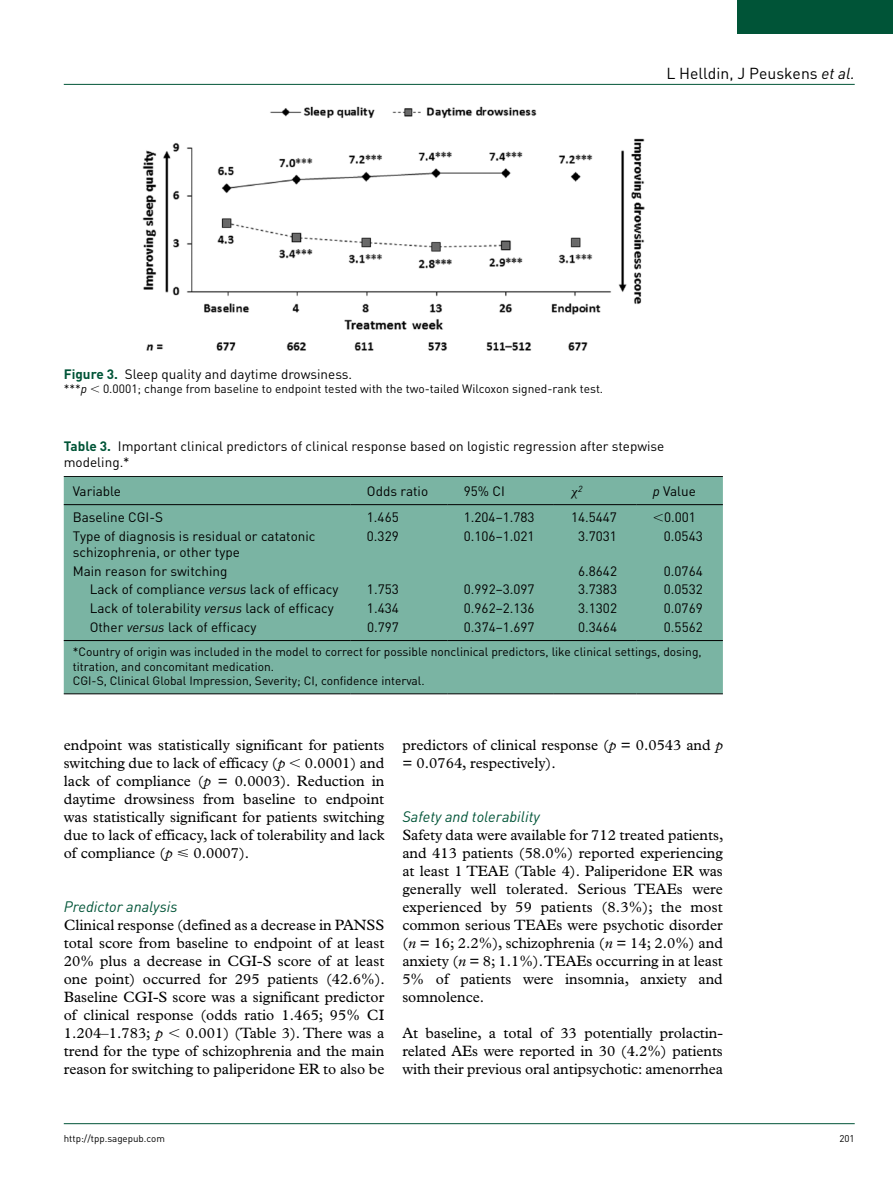
<style>
.page{position:relative;width:893px;height:1191px;background:#fff}
.page>*{position:absolute;margin:0;border:0;box-sizing:border-box;transform-origin:0 0}
.t1{font:15.75px "DIN";color:#000}
.t2{font:15px/18px "Plantin Std";color:#000;text-align:justify}
.t3{font:italic 15px "DIN";color:#005437}
.t4{font:13.5px/15.8px "DIN";color:#000}
.t5{font:13.5px "MTMI";color:#000}
.t6{font:12px/14.2px "DIN";color:#000}
.t7{font:9.75px "DIN";color:#000}
.s1{font-style:italic}
.s2{font-weight:700;color:#005437}
</style>
<div class="page">
<hr style="left:64px;top:84px;width:791px;height:1px;background:#005437">
<hr style="left:64px;top:1123px;width:791px;height:1px;background:#005437">
<div style="left:738px;top:0;width:155px;height:34px;background:#005437"></div>
<hr style="left:64px;top:476px;width:659px;height:1px;background:#000">
<div style="left:64px;top:477px;width:659px;height:216px;background:#7ab4a3"></div>
<hr style="left:64px;top:504px;width:287px;height:1px;background:#000">
<hr style="left:351px;top:504px;width:97px;height:1px;background:#000">
<hr style="left:448px;top:504px;width:106px;height:1px;background:#000">
<hr style="left:554px;top:504px;width:83px;height:1px;background:#000">
<hr style="left:637px;top:504px;width:86px;height:1px;background:#000">
<hr style="left:64px;top:640px;width:287px;height:1px;background:#000">
<hr style="left:351px;top:640px;width:97px;height:1px;background:#000">
<hr style="left:448px;top:640px;width:106px;height:1px;background:#000">
<hr style="left:554px;top:640px;width:83px;height:1px;background:#000">
<hr style="left:637px;top:640px;width:86px;height:1px;background:#000">
<hr style="left:64px;top:693px;width:287px;height:1px;background:#000">
<hr style="left:351px;top:693px;width:97px;height:1px;background:#000">
<hr style="left:448px;top:693px;width:106px;height:1px;background:#000">
<hr style="left:554px;top:693px;width:83px;height:1px;background:#000">
<hr style="left:637px;top:693px;width:86px;height:1px;background:#000">
<img style="left:142px;top:106px;width:503px;height:245px">
<svg style="left:654px;top:514px;width:9px;height:8px"></svg>
<p class="t1" style="left:666px;top:63px;width:190px">L Helldin, J Peuskens <span class="s1">et al.</span></p>
<p class="t4" style="left:64px;top:366px;width:290px"><span class="s2">Figure 3.</span> Sleep quality and daytime drowsiness.</p>
<p class="t6" style="left:64px;top:381px;width:25px">***<span class="s1">p</span></p>
<p class="t6" style="left:103px;top:381px;width:502px">0.0001; change from baseline to endpoint tested with the two-tailed Wilcoxon signed-rank test.</p>
<p class="t4" style="left:64px;top:438px;width:602px"><span class="s2">Table 3.</span> Important clinical predictors of clinical response based on logistic regression after stepwise modeling.*</p>
<p class="t4" style="left:73px;top:482px;width:50px">Variable</p>
<p class="t4" style="left:367px;top:482px;width:63px">Odds ratio</p>
<p class="t4" style="left:464px;top:482px;width:43px">95% CI</p>
<p class="t5" style="left:570px;top:486px;width:14px">χ<sup>2</sup></p>
<p class="t4" style="left:653px;top:482px;width:45px"><span class="s1">p</span> Value</p>
<p class="t4" style="left:73px;top:509px;width:92px">Baseline CGI-S</p>
<p class="t4" style="left:367px;top:509px;width:33px">1.465</p>
<p class="t4" style="left:464px;top:509px;width:72px">1.204–1.783</p>
<p class="t4" style="left:571px;top:509px;width:47px">14.5447</p>
<p class="t4" style="left:664px;top:509px;width:33px">0.001</p>
<p class="t4" style="left:73px;top:528px;width:244px">Type of diagnosis is residual or catatonic schizophrenia, or other type</p>
<p class="t4" style="left:367px;top:528px;width:33px">0.329</p>
<p class="t4" style="left:464px;top:528px;width:72px">0.106–1.021</p>
<p class="t4" style="left:578px;top:528px;width:40px">3.7031</p>
<p class="t4" style="left:664px;top:528px;width:40px">0.0543</p>
<p class="t4" style="left:73px;top:562px;width:156px">Main reason for switching</p>
<p class="t4" style="left:578px;top:562px;width:40px">6.8642</p>
<p class="t4" style="left:664px;top:562px;width:40px">0.0764</p>
<p class="t4" style="left:90px;top:581px;width:250px">Lack of compliance <span class="s1">versus</span> lack of efficacy</p>
<p class="t4" style="left:367px;top:581px;width:33px">1.753</p>
<p class="t4" style="left:464px;top:581px;width:72px">0.992–3.097</p>
<p class="t4" style="left:578px;top:581px;width:40px">3.7383</p>
<p class="t4" style="left:664px;top:581px;width:40px">0.0532</p>
<p class="t4" style="left:90px;top:600px;width:246px">Lack of tolerability <span class="s1">versus</span> lack of efficacy</p>
<p class="t4" style="left:367px;top:600px;width:33px">1.434</p>
<p class="t4" style="left:464px;top:600px;width:72px">0.962–2.136</p>
<p class="t4" style="left:578px;top:600px;width:40px">3.1302</p>
<p class="t4" style="left:664px;top:600px;width:40px">0.0769</p>
<p class="t4" style="left:90px;top:618px;width:168px">Other <span class="s1">versus</span> lack of efficacy</p>
<p class="t4" style="left:367px;top:618px;width:33px">0.797</p>
<p class="t4" style="left:464px;top:618px;width:72px">0.374–1.697</p>
<p class="t4" style="left:578px;top:618px;width:40px">0.3464</p>
<p class="t4" style="left:664px;top:618px;width:40px">0.5562</p>
<p class="t6" style="left:73px;top:644px;width:630px">*Country of origin was included in the model to correct for possible nonclinical predictors, like clinical settings, dosing, titration, and concomitant medication.<br>CGI-S, Clinical Global Impression, Severity; CI, confidence interval.</p>
<p class="t2" style="left:64px;top:736px;width:322px">endpoint was statistically significant for patients switching due to lack of efficacy (<span class="s1">p</span></p>
<p class="t2" style="left:64px;top:754px;width:322px;text-indent:241px">0.0001) and lack of compliance (<span class="s1">p</span> = 0.0003). Reduction in daytime drowsiness from baseline to endpoint was statistically significant for patients switching due to lack of efficacy, lack of tolerability and lack of compliance (<span class="s1">p</span> ⩽ 0.0007).</p>
<p class="t3" style="left:64px;top:897px;width:115px">Predictor analysis</p>
<p class="t2" style="left:64px;top:916px;width:323px">Clinical response (defined as a decrease in PANSS total score from baseline to endpoint of at least 20% plus a decrease in CGI-S score of at least one point) occurred for 295 patients (42.6%).<br>Baseline CGI-S score was a significant predictor of clinical response (odds ratio 1.465; 95% CI 1.204–1.783; <span class="s1">p</span></p>
<p class="t2" style="left:64px;top:1024px;width:322px;text-indent:122px">0.001) (Table 3). There was a trend for the type of schizophrenia and the main reason for switching to paliperidone ER to also be</p>
<p class="t2" style="left:402px;top:736px;width:322px">predictors of clinical response (<span class="s1">p</span> = 0.0543 and <span class="s1">p </span>= 0.0764, respectively).</p>
<p class="t3" style="left:402px;top:807px;width:139px">Safety and tolerability</p>
<p class="t2" style="left:402px;top:826px;width:323px">Safety data were available for 712 treated patients, and 413 patients (58.0%) reported experiencing at least 1 TEAE (Table 4). Paliperidone ER was generally well tolerated. Serious TEAEs were experienced by 59 patients (8.3%); the most common serious TEAEs were psychotic disorder (<span class="s1">n</span> = 16; 2.2%), schizophrenia (<span class="s1">n</span> = 14; 2.0%) and anxiety (<span class="s1">n</span> = 8; 1.1%). TEAEs occurring in at least 5% of patients were insomnia, anxiety and somnolence.</p>
<p class="t2" style="left:402px;top:1024px;width:322px">At baseline, a total of 33 potentially prolactin&shy;related AEs were reported in 30 (4.2%) patients with their previous oral antipsychotic: amenorrhea</p>
<p class="t7" style="left:64px;top:1132px;width:103px">http://tpp.sagepub.com</p>
<p class="t7" style="left:839px;top:1132px;width:17px">201</p>
</div>
